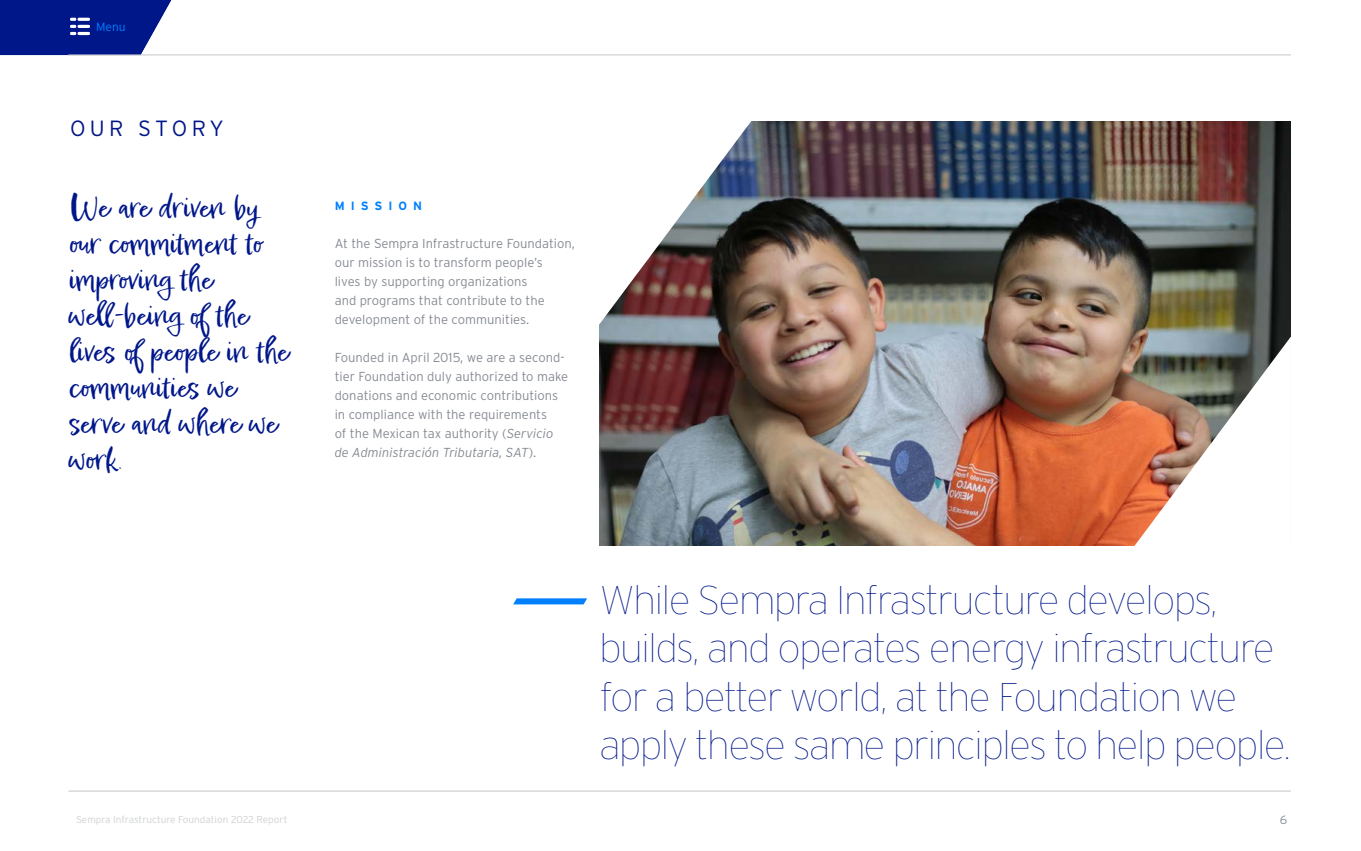
<style>
.page{position:relative;width:1361px;height:851px;background:#fff}
.page>*{position:absolute;margin:0;border:0;box-sizing:border-box;transform-origin:0 0}
.t1{font:100 40px/48px "Interstate";letter-spacing:-.03em;color:#00178a}
.t2{font:30px/36px "Epicursive Script";color:#00178a}
.t3{font:300 22px "Interstate";letter-spacing:.19em;color:#00178a}
.t4{font:300 13px/19px "Interstate";color:#878c94}
.t5{font:300 12px "Interstate";color:#0080ff}
.t6{font:700 12px "Interstate";letter-spacing:.5em;color:#0080ff}
.t7{font:300 12px "Interstate";color:#878c94}
.t8{font:300 10px "Interstate";color:#cfd1d4}
.s1{font-style:italic}
</style>
<div class="page">
<img style="left:599px;top:122px;width:692px;height:423px">
<img style="left:1134px;top:336px;width:157px;height:210px">
<svg style="left:599px;top:121px;width:154px;height:206px"></svg>
<svg style="left:0;top:0;width:173px;height:55px;background:#1e3297"></svg>
<hr style="left:68px;top:790px;width:1223px;height:1px;background:#c3c6c9">
<hr style="left:68px;top:55px;width:1223px;height:1px;background:#c3c6c9">
<svg style="left:513px;top:598px;width:74px;height:6px"></svg>
<p class="t5" style="left:99px;top:20px;width:31px">Menú</p>
<p class="t5" style="left:96px;top:20px;width:31px">Menu</p>
<h3 class="t3" style="left:70px;top:114px;width:155px">OUR STORY</h3>
<h2 class="t2" style="left:70px;top:187px;width:221px">We are driven by our commitment to improving the well-being of the lives of people in the communities we serve and where we work.</h2>
<p class="t6" style="left:335px;top:198px;width:89px">MISSION</p>
<p class="t4" style="left:335px;top:234px;width:242px">At the Sempra Infrastructure Foundation, our mission is to transform people’s<br>lives by supporting organizations<br>and programs that contribute to the development of the communities.</p>
<p class="t4" style="left:335px;top:348px;width:235px">Founded in April 2015, we are a second&shy;tier Foundation duly authorized to make donations and economic contributions in compliance with the requirements<br>of the Mexican tax authority (<span class="s1">Servicio de Administración Tributaria, SAT</span>).</p>
<h1 class="t1" style="left:599px;top:576px;width:693px">While Sempra Infrastructure develops, builds, and operates energy infrastructure for a better world, at the Foundation we apply these same principles to help people.</h1>
<p class="t8" style="left:76px;top:813px;width:213px">Sempra Infrastructure Foundation 2022 Report</p>
<p class="t7" style="left:1280px;top:812px;width:9px">6</p>
</div>
